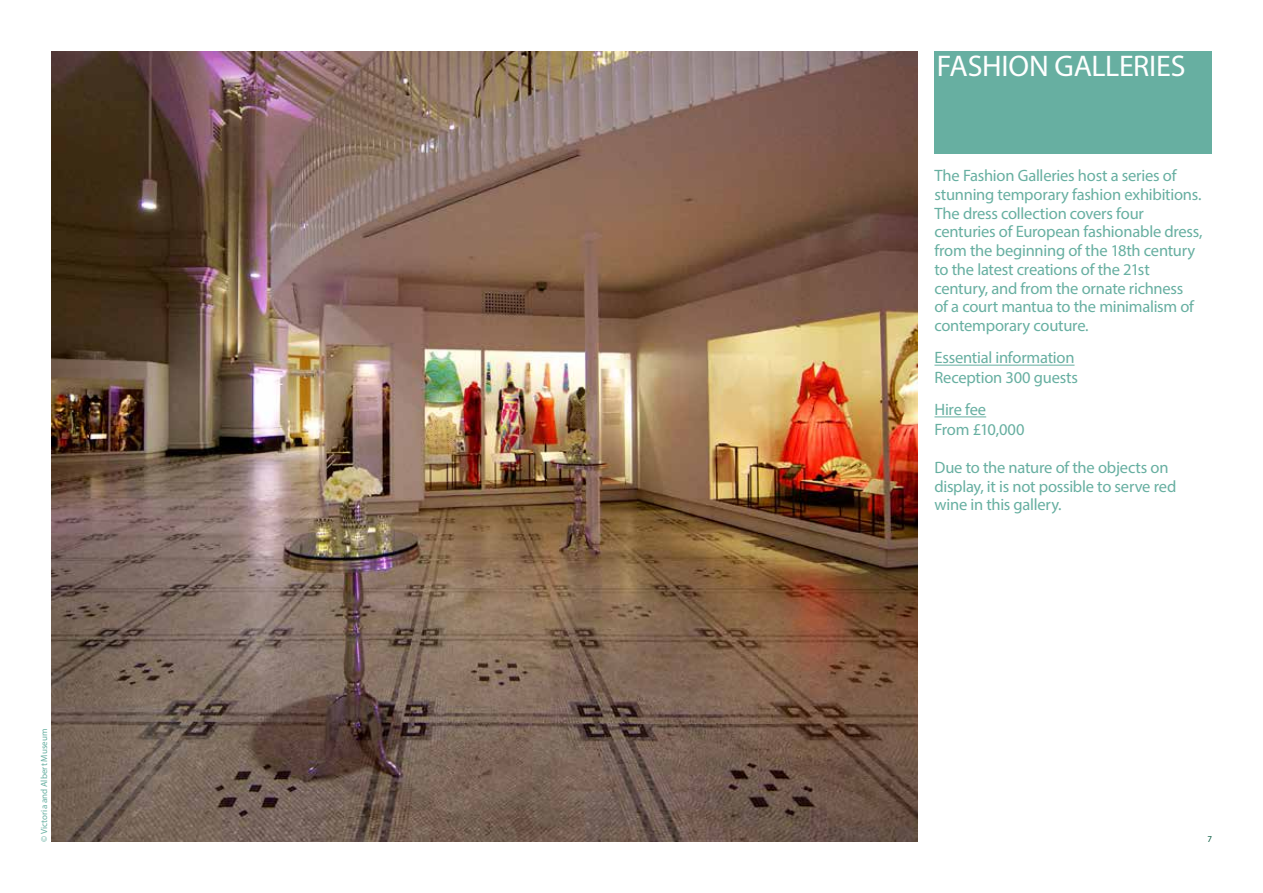
<style>
.page{position:relative;width:1263px;height:893px;background:#fff}
.page>*{position:absolute;margin:0;border:0;box-sizing:border-box;transform-origin:0 0}
.t1{font:30px "Myriad Pro";letter-spacing:-.01em;color:#fff}
.t2{font:16.5px/18.8px "Myriad Pro";letter-spacing:-.015em;color:#67afa1}
.t3{font:9px "Myriad Pro";letter-spacing:.01em;color:#67afa1}
.t4{font:9px "Myriad Pro";color:#055a3f}
</style>
<div class="page">
<div style="left:934px;top:51px;width:278px;height:103px;background:#67afa1"></div>
<hr style="left:934px;top:365px;width:140px;height:1px;background:#67afa1">
<hr style="left:934px;top:416px;width:52px;height:1px;background:#67afa1">
<img style="left:51px;top:51px;width:866px;height:791px">
<p class="t3" style="left:39px;top:842px;width:115px;rotate:-90deg">© Victoria and Albert Museum</p>
<h1 class="t1" style="left:937px;top:47px;width:250px">FASHION GALLERIES</h1>
<p class="t2" style="left:934px;top:166px;width:270px">The Fashion Galleries host a series of stunning temporary fashion exhibitions.<br>The dress collection covers four centuries of European fashionable dress, from the beginning of the 18th century to the latest creations of the 21st century, and from the ornate richness<br>of a court mantua to the minimalism of contemporary couture.</p>
<p class="t2" style="left:934px;top:348px;width:145px;line-height:19.5px">Essential information<br>Reception 300 guests</p>
<p class="t2" style="left:934px;top:400px;width:92px;line-height:19.5px">Hire fee<br>From £10,000</p>
<p class="t2" style="left:934px;top:458px;width:243px">Due to the nature of the objects on display, it is not possible to serve red wine in this gallery.</p>
<p class="t4" style="left:1207px;top:833px;width:6px">7</p>
</div>
